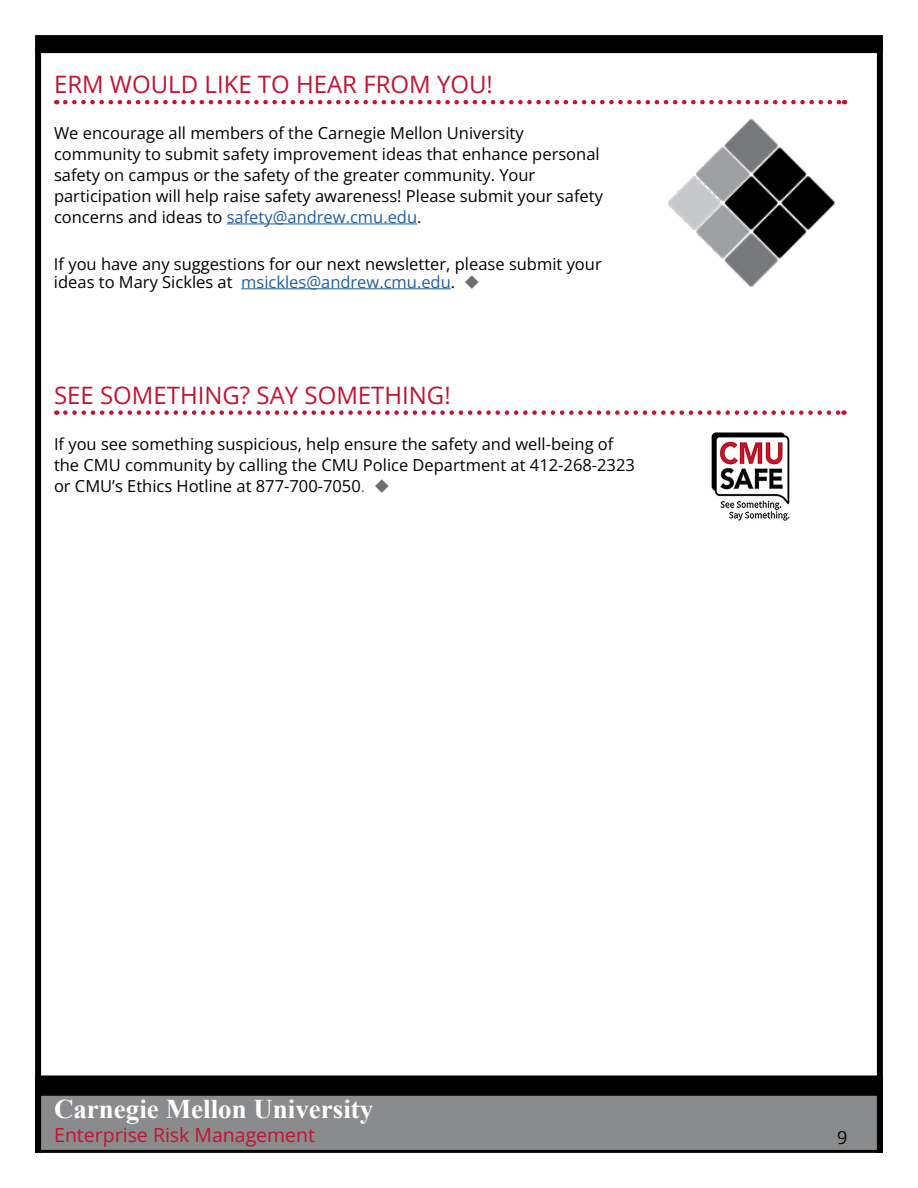
<style>
.page{position:relative;width:918px;height:1188px;background:#fff}
.page>*{position:absolute;margin:0;border:0;box-sizing:border-box;transform-origin:0 0}
.t1{font:700 27px "Times New Roman";color:#fff}
.t2{font:24px "Open Sans";color:#c41230}
.t3{font:19.5px "Open Sans";color:#c41230}
.t4{font:18px "Open Sans";color:#000}
.t5{font:16.5px/21px "Open Sans";color:#000}
.s1{color:#215e9e}
.s2{color:#6d6e71}
</style>
<div class="page">
<div style="left:37px;top:1094px;width:844px;height:57px;background:#8a8b8d"></div>
<div style="left:35px;top:1093px;width:848px;height:60px;border:3px solid #000"></div>
<div style="left:877px;top:41px;width:6px;height:1112px;background:#000"></div>
<div style="left:35px;top:35px;width:848px;height:18px;background:#000"></div>
<div style="left:35px;top:48px;width:6px;height:1105px;background:#000"></div>
<div style="left:35px;top:1076px;width:848px;height:18px;background:#000"></div>
<img style="left:667px;top:118px;width:168px;height:170px">
<svg style="left:65px;top:100px;width:780px;height:4px"></svg>
<hr style="left:227px;top:224px;width:190px;height:1px;background:#215e9e">
<hr style="left:241px;top:289px;width:210px;height:1px;background:#215e9e">
<svg style="left:65px;top:410px;width:779px;height:5px"></svg>
<img style="left:711px;top:432px;width:79px;height:89px">
<h2 class="t2" style="left:54px;top:68px;width:440px">ERM WOULD LIKE TO HEAR FROM YOU!</h2>
<p class="t5" style="left:54px;top:122px;width:550px">We encourage all members of the Carnegie Mellon University community to submit safety improvement ideas that enhance personal safety on campus or the safety of the greater community. Your participation will help raise safety awareness! Please submit your safety concerns and ideas to <span class="s1">safety@andrew.cmu.edu</span>.</p>
<p class="t5" style="left:54px;top:255px;width:549px;line-height:18px">If you have any suggestions for our next newsletter, please submit your ideas to Mary Sickles at <span class="s1">msickles@andrew.cmu.edu</span>. <span class="s2">◆</span></p>
<h2 class="t2" style="left:54px;top:379px;width:398px">SEE SOMETHING? SAY SOMETHING!</h2>
<p class="t5" style="left:54px;top:433px;width:582px">If you see something suspicious, help ensure the safety and well-being of the CMU community by calling the CMU Police Department at 412-268-2323 or CMU’s Ethics Hotline at 877-700-7050<span class="s2">.</span> <span class="s2">◆</span></p>
<h1 class="t1" style="left:54px;top:1089px;width:321px">Carnegie Mellon University</h1>
<p class="t3" style="left:54px;top:1122px;width:263px">Enterprise Risk Management</p>
<p class="t4" style="left:837px;top:1125px;width:12px">9</p>
</div>
